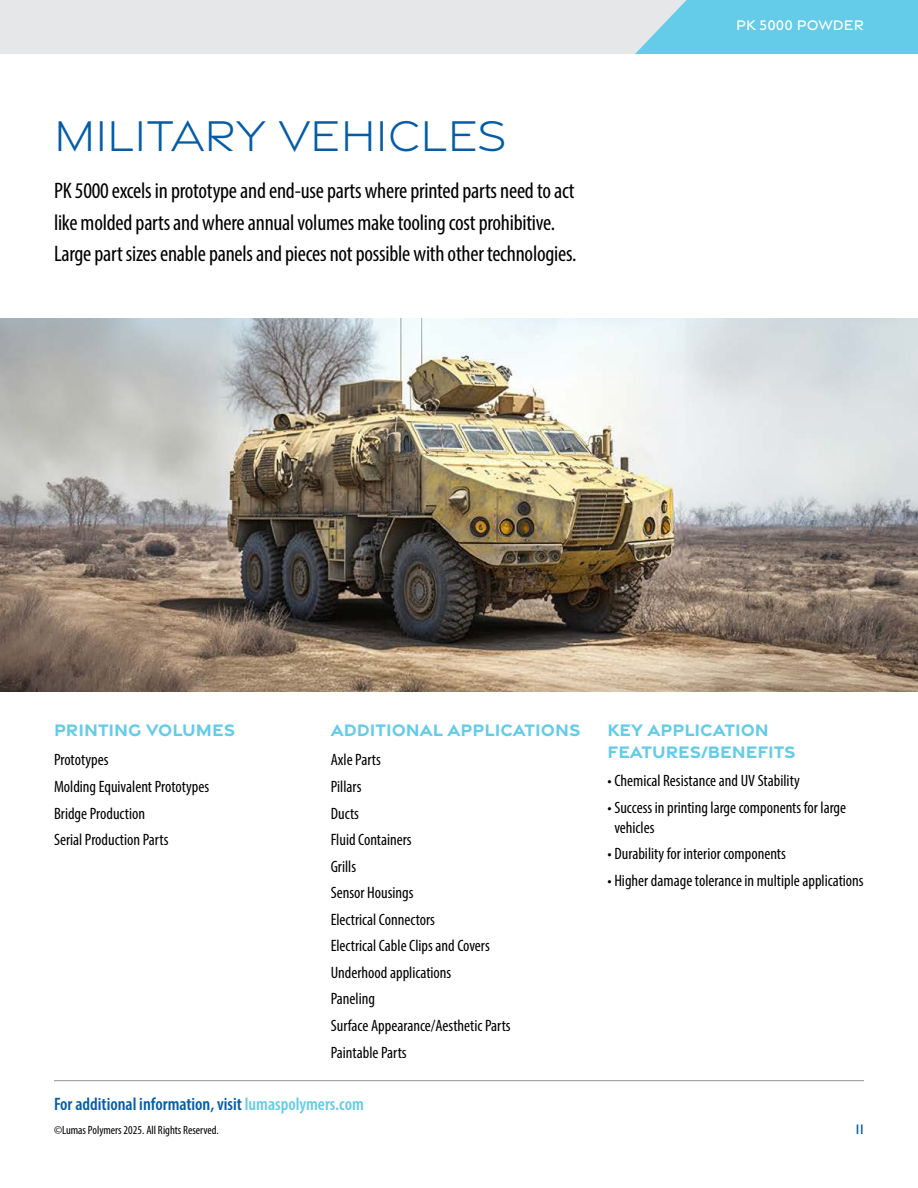
<style>
.page{position:relative;width:918px;height:1188px;background:#fff}
.page>*{position:absolute;margin:0;border:0;box-sizing:border-box;transform-origin:0 0}
.t1{font:300 46.5px "Gravesend Sans";color:#045ca6}
.t2{font:condensed 22.5px/31.5px "Myriad Pro";letter-spacing:-.01em;color:#000}
.t3{font:700 18px/21.6px "Gravesend Sans";color:#64cbe8}
.t4{font:600 condensed 18px "Myriad Pro";color:#045ca6}
.t5{font:condensed 16.5px/26.5px "Myriad Pro";color:#000}
.t6{font:500 15px "Gravesend Sans";color:#fff}
.t7{font:500 15px "Gravesend Sans";color:#045ca6}
.t8{font:condensed 12px "Myriad Pro";color:#000}
.s1{color:#64cbe8}
</style>
<div class="page">
<div style="left:0;top:0;width:712px;height:54px;background:#e6e7e8"></div>
<hr style="left:54px;top:1080px;width:810px;height:1px;background:#939598">
<svg style="left:635px;top:0;width:283px;height:54px;background:#6fcde8"></svg>
<img style="left:0;top:318px;width:918px;height:374px">
<h1 class="t1" style="left:54px;top:109px;width:454px">MILITARY VEHICLES</h1>
<h2 class="t2" style="left:54px;top:175px;width:524px">PK 5000 excels in prototype and end-use parts where printed parts need to act like molded parts and where annual volumes make tooling cost prohibitive.<br>Large part sizes enable panels and pieces not possible with other technologies.</h2>
<p class="t6" style="left:736px;top:16px;width:129px">PK 5000 POWDER</p>
<p class="t3" style="left:54px;top:719px;width:183px">PRINTING VOLUMES</p>
<p class="t3" style="left:331px;top:719px;width:251px">ADDITIONAL APPLICATIONS</p>
<p class="t3" style="left:608px;top:719px;width:190px">KEY APPLICATION<br>FEATURES/BENEFITS</p>
<p class="t5" style="left:54px;top:747px;width:157px">Prototypes<br>Molding Equivalent Prototypes<br>Bridge Production<br>Serial Production Parts</p>
<p class="t5" style="left:331px;top:747px;width:181px">Axle Parts<br>Pillars<br>Ducts<br>Fluid Containers<br>Grills<br>Sensor Housings<br>Electrical Connectors<br>Electrical Cable Clips and Covers<br>Underhood applications<br>Paneling<br>Surface Appearance/Aesthetic Parts<br>Paintable Parts</p>
<p class="t5" style="left:608px;top:768px;width:194px">• Chemical Resistance and UV Stability</p>
<p class="t5" style="left:614px;top:797px;width:233px;line-height:19.8px;text-indent:-7px">• Success in printing large components for large vehicles</p>
<p class="t5" style="left:608px;top:840px;width:180px">• Durability for interior components</p>
<p class="t5" style="left:608px;top:867px;width:258px">• Higher damage tolerance in multiple applications</p>
<p class="t4" style="left:54px;top:1093px;width:311px">For additional information, visit <span class="s1">lumaspolymers.com</span></p>
<p class="t8" style="left:54px;top:1122px;width:166px">©Lumas Polymers 2025. All Rights Reserved.</p>
<p class="t7" style="left:855px;top:1120px;width:10px">11</p>
</div>
